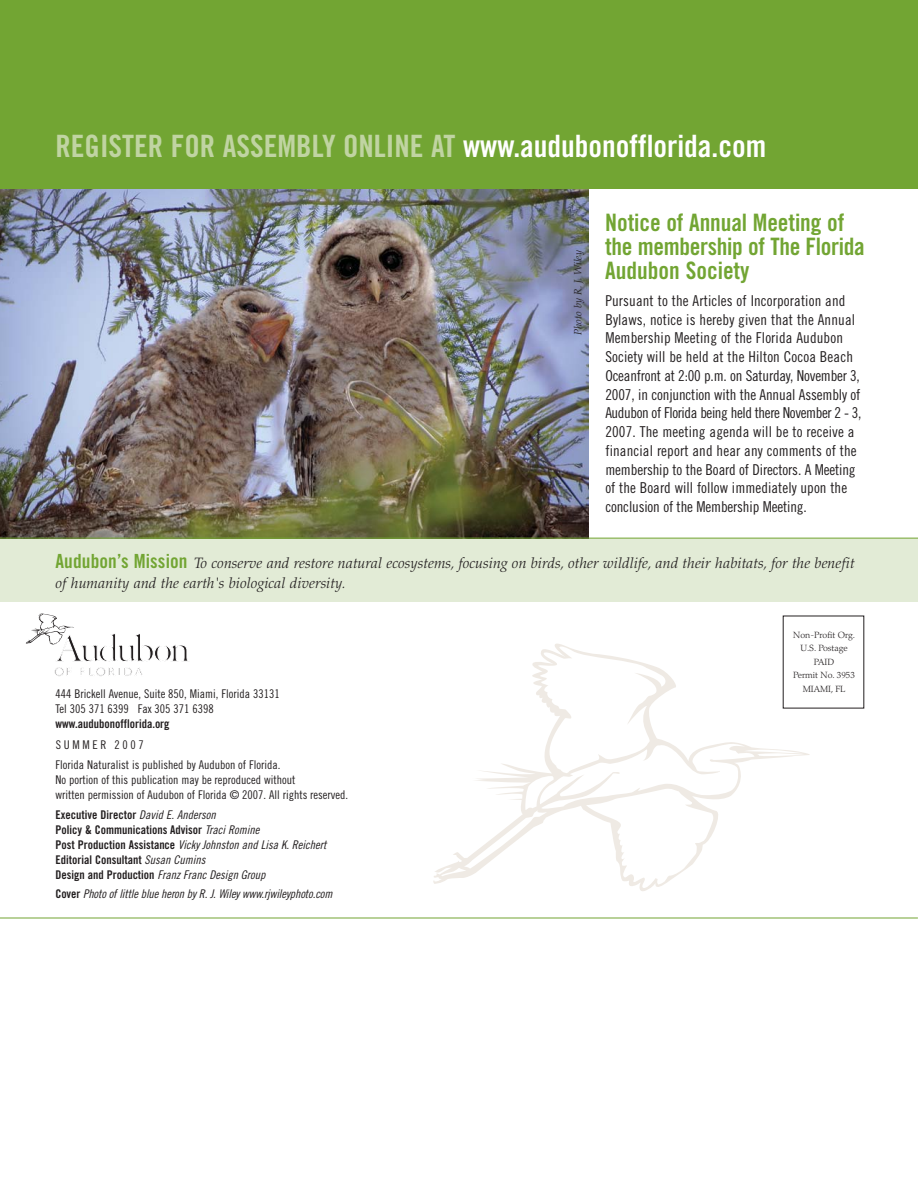
<style>
.page{position:relative;width:918px;height:1188px;background:#fff}
.page>*{position:absolute;margin:0;border:0;box-sizing:border-box;transform-origin:0 0}
.t1{font:30.75px "Trade Gothic Bold Cond Twenty";color:#c0d4a2}
.t2{font:24px/24px "Trade Gothic Bold Cond Twenty";letter-spacing:-.005em;color:#72a533}
.t3{font:15px/18.8px "Trade Gothic Cond Eighteen";letter-spacing:.01em;color:#231f20}
.t4{font:italic 300 15px/19.5px "Palatino";letter-spacing:.005em;color:#231f20}
.t5{font:12px/15px "Trade Gothic Cond Eighteen";color:#231f20}
.t6{font:italic 12px/19.5px "Trade Gothic Cond Eighteen";color:#231f20}
.t7{font:12px/15px "Trade Gothic Bold Cond Twenty";color:#231f20}
.t8{font:12px "Trade Gothic Cond Eighteen";letter-spacing:.22em;color:#231f20}
.t9{font:italic 300 10.5px "Palatino";letter-spacing:.01em;color:#231f20}
.t10{font:300 9px/13.5px "Palatino";color:#231f20;text-align:center}
.s1{color:#fff}
.s2{font-family:"Trade Gothic Bold Cond Twenty";font-weight:400;font-style:normal;font-size:19.5px;color:#72a533}
.s3{font-family:"Trade Gothic Cond Eighteen";font-style:italic}
.s4{font-family:"Trade Gothic Bold Cond Twenty";font-style:normal}
</style>
<div class="page">
<div style="left:0;top:538px;width:918px;height:64px;background:#e2ebd6"></div>
<img style="left:0;top:189px;width:588px;height:349px">
<svg style="left:26px;top:613px;width:163px;height:63px"></svg>
<svg style="left:433px;top:644px;width:377px;height:247px"></svg>
<hr style="left:0;top:918px;width:918px;height:1px;background:#72a533">
<div style="left:783px;top:616px;width:81px;height:92px;background:#fff"></div>
<div style="left:0;top:0;width:918px;height:189px;background:#72a533"></div>
<hr style="left:0;top:538px;width:918px;height:1px;background:#72a533">
<h1 class="t1" style="left:56px;top:135px;width:712px">REGISTER FOR ASSEMBLY ONLINE AT <span class="s1">www.audubonofflorida.com</span></h1>
<p class="t9" style="left:574px;top:335px;width:86px;rotate:-90deg">Photo by R. J. Wiley</p>
<h2 class="t2" style="left:605px;top:213px;width:261px">Notice of Annual Meeting of the membership of The Florida<br>Audubon Society</h2>
<p class="t3" style="left:605px;top:292px;width:258px">Pursuant to the Articles of Incorporation and Bylaws, notice is hereby given that the Annual Membership Meeting of the Florida Audubon Society will be held at the Hilton Cocoa Beach Oceanfront at 2:00 p.m. on Saturday, November 3, 2007, in conjunction with the Annual Assembly of Audubon of Florida being held there November 2 - 3, 2007. The meeting agenda will be to receive a financial report and hear any comments of the membership to the Board of Directors. A Meeting of the Board will follow immediately upon the conclusion of the Membership Meeting.</p>
<p class="t4" style="left:56px;top:555px;width:800px"><span class="s2">Audubon’s Mission</span> To conserve and restore natural ecosystems, focusing on birds, other wildlife, and their habitats, for the benefit of humanity and the earth's biological diversity.</p>
<p class="t5" style="left:56px;top:687px;width:226px">444 Brickell Avenue, Suite 850, Miami, Florida 33131<br>Tel 305 371 6399 Fax 305 371 6398</p>
<p class="t7" style="left:56px;top:717px;width:116px">www.audubonofflorida.org</p>
<p class="t5" style="left:56px;top:759px;width:294px">Florida Naturalist is published by Audubon of Florida.<br>No portion of this publication may be reproduced without<br>written permission of Audubon of Florida © 2007. All rights reserved.</p>
<p class="t7" style="left:56px;top:808px;width:208px">Executive Director <span class="s3">David E.Anderson<br></span>Policy &amp; Communications Advisor <span class="s3">TraciRomine</span></p>
<p class="t6" style="left:56px;top:836px;width:275px"><span class="s4">P o s t P r o d u c t i o n A s s i s t a n c e</span> Vicky Johnston and Lisa K.Reichert</p>
<p class="t7" style="left:56px;top:853px;width:154px">Editorial Consultant <span class="s3">Susan Cumins</span></p>
<p class="t6" style="left:56px;top:866px;width:281px"><span class="s4">D e s i g n a n d P r o d u c t i o n</span> FranzFranc Design Group<br><span class="s4">C o v e r</span> Photooflittleblueheron by R.J.Wiley www.rjwileyphoto.com</p>
<p class="t8" style="left:56px;top:740px;width:90px">SUMMER 2007</p>
<p class="t10" style="left:793px;top:629px;width:63px">Non-Profit Org.<br>U.S. Postage<br>PAID<br>Permit No. 3953<br>MIAMI, FL</p>
</div>
